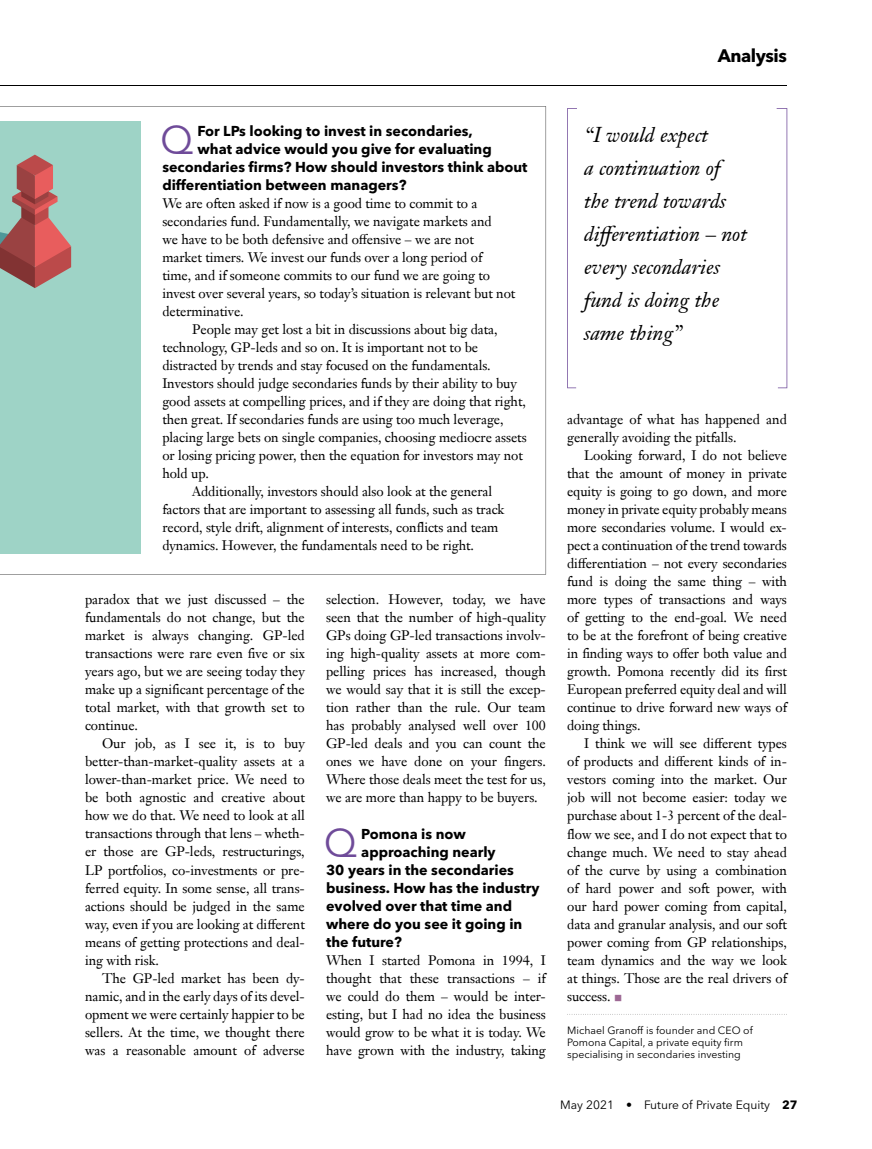
<style>
.page{position:relative;width:872px;height:1149px;background:#fff}
.page>*{position:absolute;margin:0;border:0;box-sizing:border-box;transform-origin:0 0}
.t1{font:39.6px "Avenir Next LT Pro";color:#6f4b99}
.t2{font:italic 21px/33px "Janson Text LT Pro";color:#000}
.t3{font:700 18px "Avenir Next LT Pro";letter-spacing:-.025em;color:#000}
.t4{font:700 14.25px "Avenir Next LT Pro";color:#000}
.t5{font:13.5px/18px "Janson Text LT Pro";letter-spacing:-.005em;color:#000;text-align:justify}
.t6{font:12px "Avenir Next LT Pro";color:#000}
.t7{font:10.5px/12px "Avenir Next LT Pro";color:#000}
.s1{color:#9d6894}
.s2{font-weight:700}
</style>
<div class="page">
<hr style="left:0;top:85px;width:787px;height:1px;background:#000">
<svg style="left:776px;top:108px;width:11px;height:280px"></svg>
<svg style="left:567px;top:108px;width:10px;height:280px"></svg>
<svg style="left:0;top:106px;width:546px;height:468px"></svg>
<div style="left:0;top:121px;width:141px;height:432px;background:#9ed3c6"></div>
<svg style="left:0;top:154px;width:71px;height:134px"></svg>
<h3 class="t3" style="left:717px;top:48px;width:71px">Analysis</h3>
<h1 class="t1" style="left:160px;top:124px;width:35px">Q</h1>
<p class="t4" style="left:197px;top:125px;width:277px">For LPs looking to invest in secondaries,</p>
<p class="t4" style="left:197px;top:143px;width:296px">what advice would you give for evaluating</p>
<p class="t4" style="left:162px;top:161px;width:367px">secondaries firms? How should investors think about</p>
<p class="t4" style="left:162px;top:179px;width:246px">differentiation between managers?</p>
<p class="t5" style="left:162px;top:195px;width:354px;text-align:left">We are often asked if now is a good time to commit to a secondaries fund. Fundamentally, we navigate markets and<br>we have to be both defensive and offensive – we are not market timers. We invest our funds over a long period of<br>time, and if someone commits to our fund we are going to invest over several years, so today’s situation is relevant but not determinative.</p>
<p class="t5" style="left:192px;top:321px;width:307px">People may get lost a bit in discussions about big data,</p>
<p class="t5" style="left:162px;top:339px;width:317px">technology, GP-leds and so on. It is important not to be</p>
<p class="t5" style="left:162px;top:357px;width:330px">distracted by trends and stay focused on the fundamentals.</p>
<p class="t5" style="left:162px;top:375px;width:356px">Investors should judge secondaries funds by their ability to buy</p>
<p class="t5" style="left:162px;top:393px;width:365px">good assets at compelling prices, and if they are doing that right,</p>
<p class="t5" style="left:162px;top:411px;width:343px">then great. If secondaries funds are using too much leverage,</p>
<p class="t5" style="left:162px;top:429px;width:366px">placing large bets on single companies, choosing mediocre assets</p>
<p class="t5" style="left:162px;top:447px;width:362px">or losing pricing power, then the equation for investors may not</p>
<p class="t5" style="left:162px;top:465px;width:48px">hold up.</p>
<p class="t5" style="left:192px;top:483px;width:301px">Additionally, investors should also look at the general</p>
<p class="t5" style="left:162px;top:501px;width:343px">factors that are important to assessing all funds, such as track</p>
<p class="t5" style="left:162px;top:518px;width:338px">record, style drift, alignment of interests, conflicts and team</p>
<p class="t5" style="left:162px;top:537px;width:313px">dynamics. However, the fundamentals need to be right.</p>
<p class="t5" style="left:85px;top:591px;width:221px">paradox that we just discussed – the fundamentals do not change, but the market is always changing. GP-led transactions were rare even five or six years ago, but we are seeing today they make up a significant percentage of the total market, with that growth set to continue.</p>
<p class="t5" style="left:85px;top:735px;width:221px;text-indent:17px">Our job, as I see it, is to buy better-than-market-quality assets at a lower-than-market price. We need to be both agnostic and creative about how we do that. We need to look at all transactions through that lens – wheth&shy;er those are GP-leds, restructurings, LP portfolios, co-investments or pre&shy;ferred equity. In some sense, all trans&shy;actions should be judged in the same way, even if you are looking at different means of getting protections and deal&shy;ing with risk.</p>
<p class="t5" style="left:85px;top:969px;width:221px;text-indent:17px">The GP-led market has been dy&shy;namic, and in the early days of its devel&shy;opment we were certainly happier to be sellers. At the time, we thought there was a reasonable amount of adverse</p>
<p class="t5" style="left:326px;top:591px;width:221px">selection. However, today, we have seen that the number of high-quality GPs doing GP-led transactions involv&shy;ing high-quality assets at more com&shy;pelling prices has increased, though we would say that it is still the excep&shy;tion rather than the rule. Our team has probably analysed well over 100<br>GP-led deals and you can count the ones we have done on your fingers.<br>Where those deals meet the test for us, we are more than happy to be buyers.</p>
<h1 class="t1" style="left:324px;top:826px;width:35px">Q</h1>
<p class="t4" style="left:361px;top:827px;width:106px">Pomona is now</p>
<p class="t4" style="left:361px;top:845px;width:136px">approaching nearly</p>
<p class="t4" style="left:326px;top:863px;width:189px">30 years in the secondaries</p>
<p class="t4" style="left:326px;top:881px;width:215px">business. How has the industry</p>
<p class="t4" style="left:326px;top:899px;width:187px">evolved over that time and</p>
<p class="t4" style="left:326px;top:917px;width:198px">where do you see it going in</p>
<p class="t4" style="left:326px;top:935px;width:77px">the future?</p>
<p class="t5" style="left:326px;top:951px;width:221px">When I started Pomona in 1994, I thought that these transactions – if we could do them – would be inter&shy;esting, but I had no idea the business would grow to be what it is today. We have grown with the industry, taking</p>
<h2 class="t2" style="left:584px;top:121px;width:164px">“I would expect<br>a continuation of the trend towards differentiation – not every secondaries fund is doing the same thing”</h2>
<p class="t5" style="left:567px;top:411px;width:221px">advantage of what has happened and generally avoiding the pitfalls.</p>
<p class="t5" style="left:567px;top:447px;width:221px;text-indent:17px">Looking forward, I do not believe that the amount of money in private equity is going to go down, and more money in private equity probably means more secondaries volume. I would ex&shy;pect a continuation of the trend towards differentiation – not every secondaries fund is doing the same thing – with more types of transactions and ways of getting to the end-goal. We need to be at the forefront of being creative in finding ways to offer both value and growth. Pomona recently did its first European preferred equity deal and will continue to drive forward new ways of doing things.</p>
<p class="t5" style="left:567px;top:734px;width:221px;text-indent:17px">I think we will see different types of products and different kinds of in&shy;vestors coming into the market. Our job will not become easier: today we purchase about 1-3 percent of the deal&shy;flow we see, and I do not expect that to change much. We need to stay ahead of the curve by using a combination of hard power and soft power, with our hard power coming from capital, data and granular analysis, and our soft power coming from GP relationships, team dynamics and the way we look at things. Those are the real drivers of success. <span class="s1">■</span></p>
<p class="t7" style="left:567px;top:1024px;width:187px">Michael Granoff is founder and CEO of<br>Pomona Capital, a private equity firm specialising in secondaries investing</p>
<p class="t6" style="left:560px;top:1099px;width:239px">May 2021 • Future of Private Equity <span class="s2">27</span></p>
</div>
